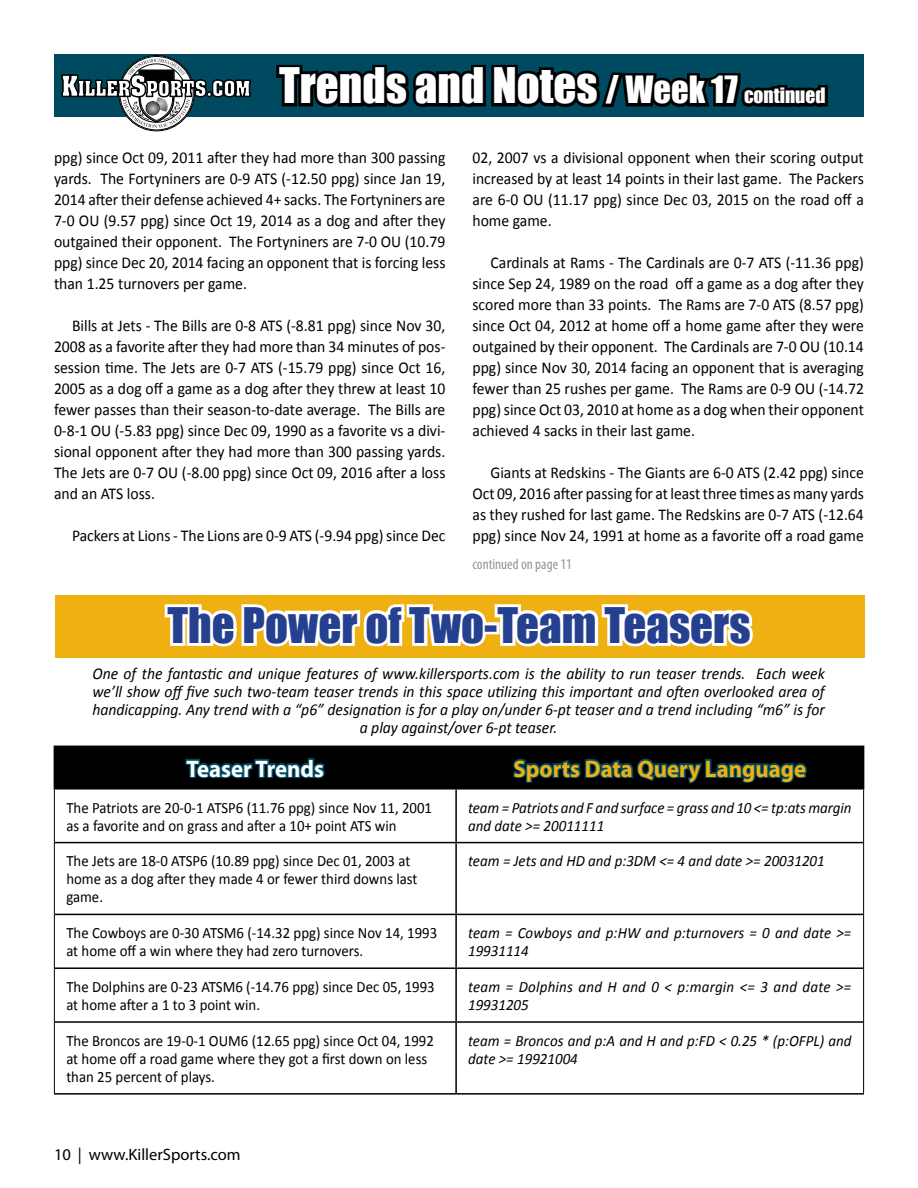
<style>
.page{position:relative;width:918px;height:1188px;background:#fff}
.page>*{position:absolute;margin:0;border:0;box-sizing:border-box;transform-origin:0 0}
.t1{font:45px "Impact";color:#fff}
.t2{font:45px "Impact";color:#25408f}
.t3{font:700 24px "Myriad Pro";color:#eeb111;scale:.95 1}
.t4{font:700 24px "Myriad Pro";color:#fff;scale:.95 1}
.t5{font:16.5px/21px "Calibri";color:#000;text-align:justify;scale:.95 1}
.t6{font:italic 16.5px/18px "Calibri";color:#000;text-align:center;scale:.95 1}
.t7{font:16.5px "Myriad Pro";color:#000}
.t8{font:15.75px/18px "Calibri";color:#000;scale:.94 1}
.t9{font:italic 15.75px/18px "Calibri";color:#000;scale:.95 1}
.t10{font:condensed 15px "Myriad Pro";color:#939598}
.s1{font-size:34.5px}
.s2{font-size:19.5px}
</style>
<div class="page">
<div style="left:54px;top:54px;width:809px;height:63px;background:#004a61"></div>
<svg style="left:276px;top:64px;width:552px;height:43px"></svg>
<svg style="left:61px;top:56px;width:190px;height:74px"></svg>
<hr style="left:455px;top:790px;width:2px;height:52px;background:#000">
<hr style="left:55px;top:842px;width:401px;height:1px;background:#000">
<hr style="left:456px;top:842px;width:407px;height:1px;background:#000">
<hr style="left:455px;top:843px;width:2px;height:71px;background:#000">
<hr style="left:55px;top:914px;width:401px;height:1px;background:#000">
<hr style="left:456px;top:914px;width:407px;height:1px;background:#000">
<hr style="left:455px;top:915px;width:2px;height:52px;background:#000">
<hr style="left:55px;top:967px;width:401px;height:2px;background:#000">
<hr style="left:456px;top:967px;width:407px;height:2px;background:#000">
<hr style="left:455px;top:969px;width:2px;height:52px;background:#000">
<hr style="left:55px;top:1021px;width:401px;height:2px;background:#000">
<hr style="left:456px;top:1021px;width:407px;height:2px;background:#000">
<hr style="left:455px;top:1023px;width:2px;height:70px;background:#000">
<hr style="left:54px;top:1093px;width:402px;height:2px;background:#000">
<hr style="left:456px;top:1093px;width:408px;height:2px;background:#000">
<hr style="left:54px;top:1022px;width:1px;height:71px;background:#000">
<hr style="left:863px;top:1022px;width:1px;height:71px;background:#000">
<hr style="left:54px;top:790px;width:1px;height:53px;background:#000">
<hr style="left:54px;top:843px;width:1px;height:71px;background:#000">
<hr style="left:54px;top:914px;width:1px;height:54px;background:#000">
<hr style="left:54px;top:968px;width:1px;height:54px;background:#000">
<hr style="left:863px;top:790px;width:1px;height:53px;background:#000">
<hr style="left:863px;top:843px;width:1px;height:71px;background:#000">
<hr style="left:863px;top:914px;width:1px;height:54px;background:#000">
<hr style="left:863px;top:968px;width:1px;height:54px;background:#000">
<svg style="left:54px;top:595px;width:810px;height:246px"></svg>
<h1 class="t1" style="left:279px;top:51px;width:548px">Trends and Notes <span class="s1">/ Week 17</span> <span class="s2">continued</span></h1>
<p class="t5" style="left:54px;top:146px;width:414px">ppg) since Oct 09, 2011 after they had more than 300 passing yards. The Fortyniners are 0-9 ATS (-12.50 ppg) since Jan 19, 2014 after their defense achieved 4+ sacks. The Fortyniners are 7-0 OU (9.57 ppg) since Oct 19, 2014 as a dog and after they outgained their opponent. The Fortyniners are 7-0 OU (10.79 ppg) since Dec 20, 2014 facing an opponent that is forcing less than 1.25 turnovers per game.</p>
<p class="t5" style="left:54px;top:314px;width:414px;text-indent:18px">Bills at Jets - The Bills are 0-8 ATS (-8.81 ppg) since Nov 30, 2008 as a favorite after they had more than 34 minutes of pos&shy;session time. The Jets are 0-7 ATS (-15.79 ppg) since Oct 16, 2005 as a dog off a game as a dog after they threw at least 10 fewer passes than their season-to-date average. The Bills are 0-8-1 OU (-5.83 ppg) since Dec 09, 1990 as a favorite vs a divi&shy;sional opponent after they had more than 300 passing yards.<br>The Jets are 0-7 OU (-8.00 ppg) since Oct 09, 2016 after a loss and an ATS loss.</p>
<p class="t5" style="left:72px;top:524px;width:395px">Packers at Lions - The Lions are 0-9 ATS (-9.94 ppg) since Dec</p>
<p class="t5" style="left:473px;top:146px;width:413px">02, 2007 vs a divisional opponent when their scoring output increased by at least 14 points in their last game. The Packers are 6-0 OU (11.17 ppg) since Dec 03, 2015 on the road off a home game.</p>
<p class="t5" style="left:473px;top:251px;width:414px;text-indent:18px">Cardinals at Rams - The Cardinals are 0-7 ATS (-11.36 ppg) since Sep 24, 1989 on the road off a game as a dog after they scored more than 33 points. The Rams are 7-0 ATS (8.57 ppg) since Oct 04, 2012 at home off a home game after they were outgained by their opponent. The Cardinals are 7-0 OU (10.14 ppg) since Nov 30, 2014 facing an opponent that is averaging fewer than 25 rushes per game. The Rams are 0-9 OU (-14.72 ppg) since Oct 03, 2010 at home as a dog when their opponent achieved 4 sacks in their last game.</p>
<p class="t5" style="left:473px;top:461px;width:414px;text-indent:18px">Giants at Redskins - The Giants are 6-0 ATS (2.42 ppg) since Oct 09, 2016 after passing for at least three times as many yards as they rushed for last game. The Redskins are 0-7 ATS (-12.64 ppg) since Nov 24, 1991 at home as a favorite off a road game</p>
<p class="t10" style="left:472px;top:555px;width:101px">continued on page 11</p>
<h1 class="t2" style="left:167px;top:590px;width:585px">The Power of Two-Team Teasers</h1>
<p class="t6" style="left:92px;top:664px;width:773px">One of the fantastic and unique features of www.killersports.com is the ability to run teaser trends. Each week we’ll show off five such two-team teaser trends in this space utilizing this important and often overlooked area of handicapping. Any trend with a “p6” designation is for a play on/under 6-pt teaser and a trend including “m6” is for a play against/over 6-pt teaser.</p>
<h2 class="t4" style="left:186px;top:753px;width:146px">Teaser Trends</h2>
<h2 class="t3" style="left:514px;top:753px;width:309px">Sports Data Query Language</h2>
<p class="t8" style="left:66px;top:798px;width:391px">The Patriots are 20-0-1 ATSP6 (11.76 ppg) since Nov 11, 2001 as a favorite and on grass and after a 10+ point ATS win</p>
<p class="t9" style="left:468px;top:798px;width:405px">team = Patriots and F and surface = grass and 10 &lt;= tp:ats margin and date &gt;= 20011111</p>
<p class="t8" style="left:66px;top:852px;width:375px">The Jets are 18-0 ATSP6 (10.89 ppg) since Dec 01, 2003 at home as a dog after they made 4 or fewer third downs last game.</p>
<p class="t9" style="left:468px;top:852px;width:377px">team = Jets and HD and p:3DM &lt;= 4 and date &gt;= 20031201</p>
<p class="t8" style="left:66px;top:924px;width:396px">The Cowboys are 0-30 ATSM6 (-14.32 ppg) since Nov 14, 1993 at home off a win where they had zero turnovers.</p>
<p class="t9" style="left:468px;top:923px;width:405px">team = Cowboys and p:HW and p:turnovers = 0 and date &gt;=<br>19931114</p>
<p class="t8" style="left:66px;top:977px;width:393px">The Dolphins are 0-23 ATSM6 (-14.76 ppg) since Dec 05, 1993 at home after a 1 to 3 point win.</p>
<p class="t9" style="left:468px;top:977px;width:405px">team = Dolphins and H and 0 &lt; p:margin &lt;= 3 and date &gt;=<br>19931205</p>
<p class="t8" style="left:66px;top:1031px;width:393px">The Broncos are 19-0-1 OUM6 (12.65 ppg) since Oct 04, 1992 at home off a road game where they got a first down on less than 25 percent of plays.</p>
<p class="t9" style="left:468px;top:1031px;width:405px">team = Broncos and p:A and H and p:FD &lt; 0.25 * (p:OFPL) and date &gt;= 19921004</p>
<p class="t7" style="left:54px;top:1144px;width:188px">10 | www.KillerSports.com</p>
</div>
